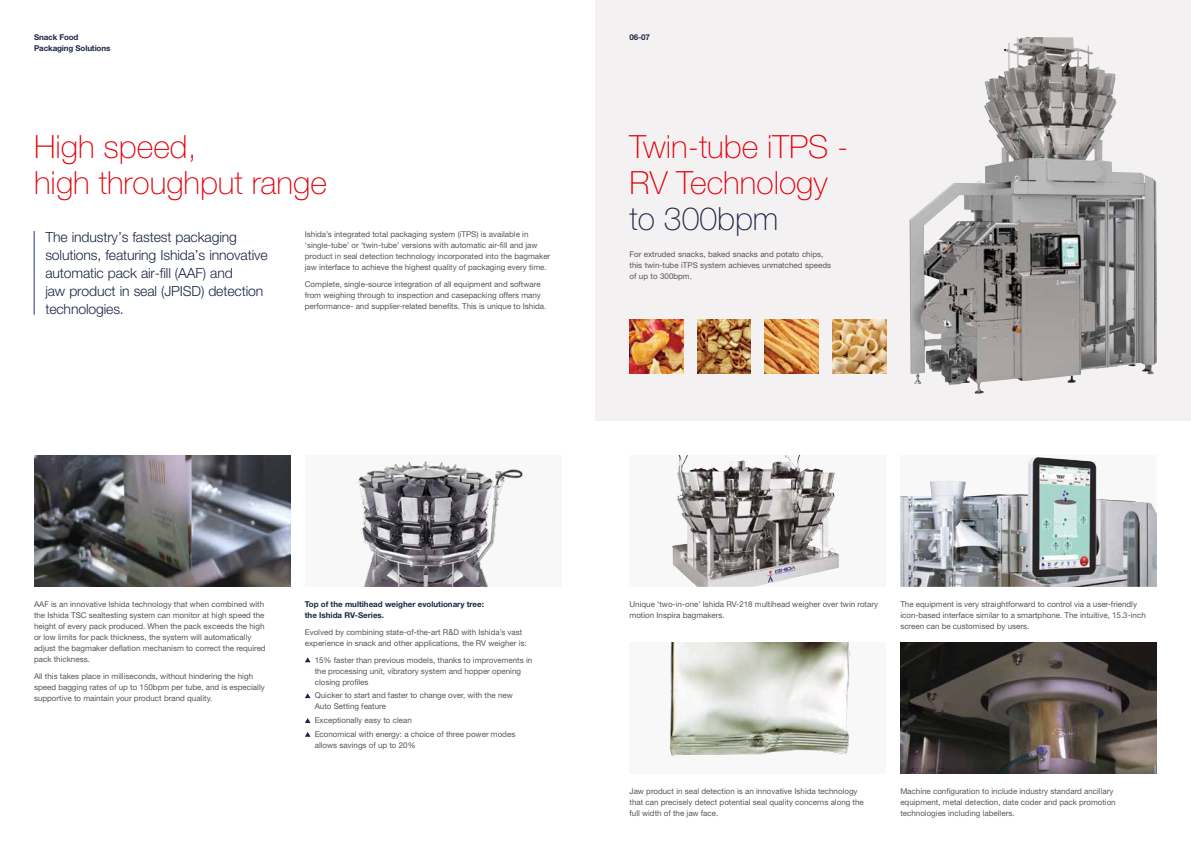
<style>
.page{position:relative;width:1191px;height:842px;background:#fff}
.page>*{position:absolute;margin:0;border:0;box-sizing:border-box;transform-origin:0 0}
.t1{font:100 32px/36px "Helvetica Neue LT";color:#e3000b}
.t2{font:100 32px "Helvetica Neue LT";color:#1b2644}
.t3{font:300 14px/18px "Helvetica Neue LT";letter-spacing:-.01em;color:#1b2644}
.t4{font:8px/11px "Helvetica Neue LT";color:#565655}
.t5{font:700 8px/11px "Helvetica Neue LT";color:#1b2644}
</style>
<div class="page">
<img style="left:900px;top:642px;width:257px;height:132px">
<div style="left:629px;top:642px;width:257px;height:132px;background:#f9f8f9"></div>
<img style="left:670px;top:642px;width:180px;height:114px">
<div style="left:595px;top:0;width:596px;height:421px;background:#f4f1f3"></div>
<img style="left:909px;top:37px;width:247px;height:357px">
<hr style="left:34px;top:231px;width:1px;height:84px;background:#243282">
<svg style="left:305px;top:657px;width:5px;height:5px"></svg>
<svg style="left:305px;top:693px;width:5px;height:5px"></svg>
<svg style="left:305px;top:718px;width:5px;height:5px"></svg>
<svg style="left:305px;top:732px;width:5px;height:5px"></svg>
<img style="left:34px;top:455px;width:257px;height:132px">
<div style="left:305px;top:455px;width:256px;height:132px;background:#f9f8f9"></div>
<img style="left:358px;top:461px;width:165px;height:126px">
<div style="left:629px;top:455px;width:257px;height:132px;background:#f9f8f9"></div>
<img style="left:672px;top:455px;width:167px;height:132px">
<img style="left:900px;top:457px;width:257px;height:130px">
<img style="left:697px;top:320px;width:53px;height:53px">
<img style="left:832px;top:320px;width:54px;height:53px">
<img style="left:765px;top:320px;width:53px;height:53px">
<img style="left:629px;top:320px;width:54px;height:53px">
<p class="t5" style="left:34px;top:32px;width:78px">Snack Food<br>Packaging Solutions</p>
<p class="t5" style="left:629px;top:32px;width:22px">06-07</p>
<h1 class="t1" style="left:34px;top:128px;width:294px">High speed,<br>high throughput range</h1>
<h2 class="t3" style="left:45px;top:228px;width:224px">The industry’s fastest packaging solutions, featuring Ishida’s innovative automatic pack air-fill (AAF) and<br>jaw product in seal (JPISD) detection technologies.</h2>
<p class="t4" style="left:305px;top:229px;width:247px">Ishida’s integrated total packaging system (iTPS) is available in ‘single-tube’ or ‘twin-tube’ versions with automatic air-fill and jaw product in seal detection technology incorporated into the bagmaker jaw interface to achieve the highest quality of packaging every time.</p>
<p class="t4" style="left:305px;top:279px;width:243px">Complete, single-source integration of all equipment and software from weighing through to inspection and casepacking offers many performance- and supplier-related benefits. This is unique to Ishida.</p>
<h1 class="t1" style="left:629px;top:128px;width:220px">Twin-tube iTPS -<br>RV Technology</h1>
<h1 class="t2" style="left:629px;top:200px;width:150px">to 300bpm</h1>
<p class="t4" style="left:629px;top:249px;width:203px">For extruded snacks, baked snacks and potato chips, this twin-tube iTPS system achieves unmatched speeds of up to 300bpm.</p>
<p class="t4" style="left:34px;top:599px;width:233px">AAF is an innovative Ishida technology that when combined with the Ishida TSC sealtesting system can monitor at high speed the height of every pack produced. When the pack exceeds the high or low limits for pack thickness, the system will automatically adjust the bagmaker deflation mechanism to correct the required pack thickness.</p>
<p class="t4" style="left:34px;top:670px;width:232px">All this takes place in milliseconds, without hindering the high speed bagging rates of up to 150bpm per tube, and is especially supportive to maintain your product brand quality.</p>
<p class="t5" style="left:305px;top:599px;width:181px">Top of the multihead weigher evolutionary tree: the Ishida RV-Series.</p>
<p class="t4" style="left:305px;top:626px;width:223px">Evolved by combining state-of-the-art R&amp;D with Ishida’s vast experience in snack and other applications, the RV weigher is:</p>
<p class="t4" style="left:315px;top:654px;width:219px">15% faster than previous models, thanks to improvements in the processing unit, vibratory system and hopper opening closing profiles</p>
<p class="t4" style="left:315px;top:690px;width:200px">Quicker to start and faster to change over, with the new<br>Auto Setting feature</p>
<p class="t4" style="left:315px;top:713px;width:202px;line-height:13.8px">Exceptionally easy to clean<br>Economical with energy: a choice of three power modes</p>
<p class="t4" style="left:315px;top:740px;width:102px">allows savings of up to 20%</p>
<p class="t4" style="left:629px;top:599px;width:250px">Unique ‘two-in-one’ Ishida RV-218 multihead weigher over twin rotary motion Inspira bagmakers.</p>
<p class="t4" style="left:900px;top:599px;width:247px">The equipment is very straightforward to control via a user-friendly icon-based interface similar to a smartphone. The intuitive, 15.3-inch screen can be customised by users.</p>
<p class="t4" style="left:629px;top:786px;width:236px">Jaw product in seal detection is an innovative Ishida technology that can precisely detect potential seal quality concerns along the full width of the jaw face.</p>
<p class="t4" style="left:900px;top:786px;width:217px">Machine configuration to include industry standard ancillary equipment, metal detection, date coder and pack promotion technologies including labellers.</p>
</div>
